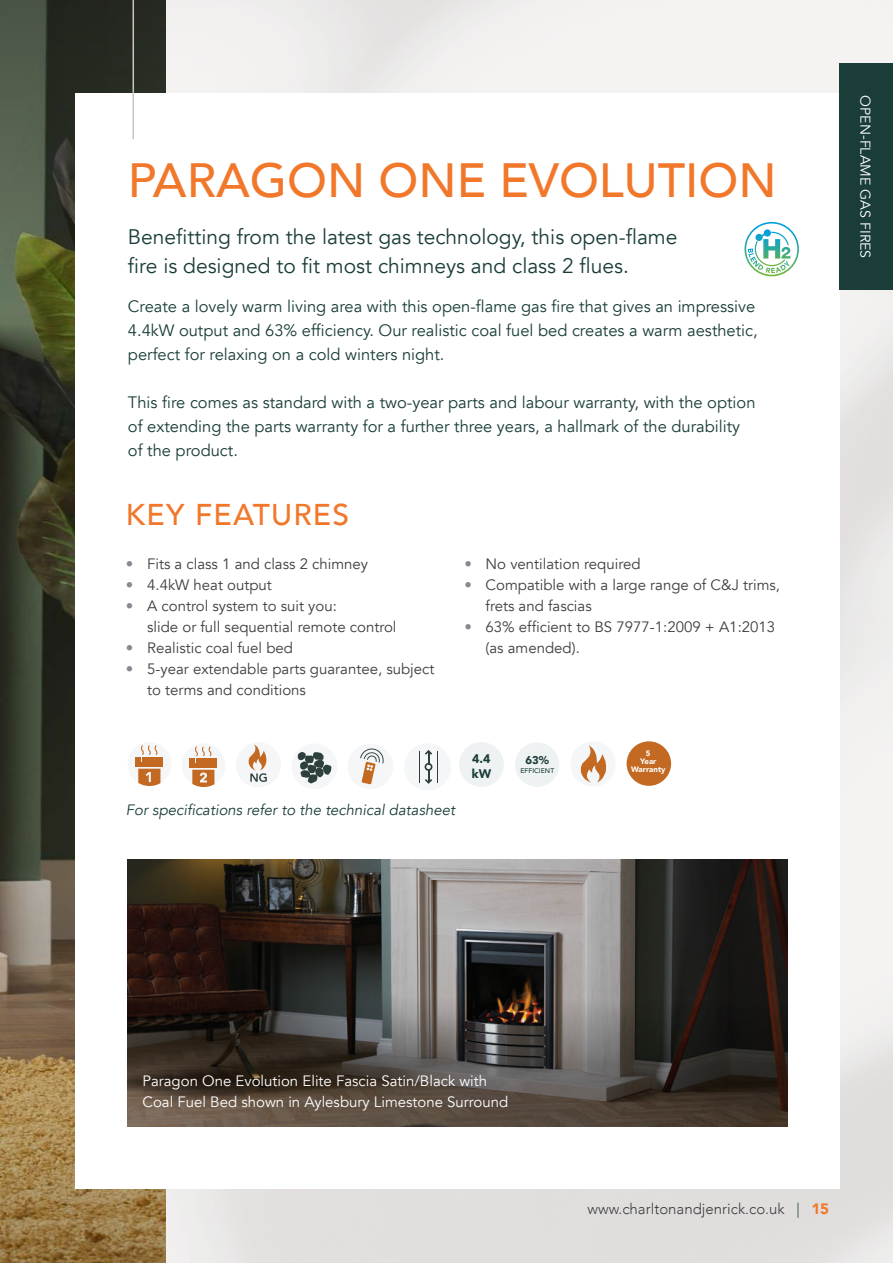
<style>
.page{position:relative;width:893px;height:1263px;background:#fff}
.page>*{position:absolute;margin:0;border:0;box-sizing:border-box;transform-origin:0 0}
.t1{font:500 48px "Avenir";color:#f1782b}
.t2{font:500 30px "Avenir";letter-spacing:.04em;color:#f1782b}
.t3{font:21px/28.5px "Avenir";color:#1a3d3a}
.t4{font:16.5px/24px "Avenir";color:#1a3d3a}
.t5{font:15px/21px "Avenir";color:#3e3e3f}
.t6{font:15px/21px "Avenir";color:#fff}
.t7{font:italic 15px "Avenir";color:#1a3d3a}
.t8{font:300 15px "Avenir";color:#3e3e3f}
.t9{font:14.25px "Avenir";color:#fff}
.t10{font:900 12.45px/15px "Avenir";color:#1a3d3a}
.t11{font:900 11.25px "Avenir";color:#1a3d3a}
.t12{font:900 7.8px/7.8px "Avenir";color:#fff;text-align:center}
.t13{font:500 6.75px "Avenir";color:#1a3d3a}
.s1{color:#868990}
.s2{color:#1a3d3a}
.s3{font-weight:900;color:#f1782b}
</style>
<div class="page">
<img style="left:166px;top:0;width:727px;height:1263px">
<img style="left:0;top:336px;width:75px;height:473px">
<svg style="left:0;top:0;width:166px;height:336px;background:#414834"></svg>
<svg style="left:0;top:809px;width:166px;height:454px;background:#87714c"></svg>
<div style="left:75px;top:94px;width:765px;height:1094px;background:#fff"></div>
<hr style="left:133px;top:0;width:1px;height:139px;background:#cdc4c0">
<img style="left:128px;top:859px;width:659px;height:115px">
<div style="left:128px;top:742px;width:43px;height:44px;background:#f4f6f8;border-radius:50%"></div>
<hr style="left:150px;top:763px;width:13px;height:4px;background:#c36922">
<hr style="left:135px;top:763px;width:14px;height:4px;background:#c36922">
<svg style="left:138px;top:769px;width:22px;height:17px"></svg>
<svg style="left:135px;top:745px;width:28px;height:17px"></svg>
<div style="left:182px;top:743px;width:43px;height:44px;background:#f4f6f8;border-radius:50%"></div>
<hr style="left:204px;top:764px;width:13px;height:4px;background:#c36922">
<hr style="left:190px;top:764px;width:13px;height:4px;background:#c36922">
<svg style="left:192px;top:770px;width:22px;height:17px"></svg>
<svg style="left:190px;top:746px;width:27px;height:17px"></svg>
<div style="left:236px;top:742px;width:45px;height:45px;background:#f4f6f8;border-radius:50%"></div>
<svg style="left:248px;top:745px;width:19px;height:37px"></svg>
<div style="left:570px;top:741px;width:46px;height:45px;background:#f4f6f8;border-radius:50%"></div>
<svg style="left:580px;top:745px;width:27px;height:37px"></svg>
<svg style="left:128px;top:974px;width:659px;height:152px;background:#453d37"></svg>
<div style="left:291px;top:743px;width:46px;height:46px;background:#f4f6f8;border-radius:50%"></div>
<svg style="left:298px;top:752px;width:33px;height:31px"></svg>
<div style="left:404px;top:743px;width:47px;height:47px;background:#f4f6f8;border-radius:50%"></div>
<svg style="left:425px;top:750px;width:7px;height:34px"></svg>
<hr style="left:420px;top:751px;width:1px;height:31px;background:#2e403d">
<hr style="left:437px;top:751px;width:1px;height:31px;background:#2e403d">
<div style="left:459px;top:742px;width:45px;height:45px;background:#eff2f3;border-radius:50%"></div>
<div style="left:515px;top:742px;width:44px;height:45px;background:#eff2f3;border-radius:50%"></div>
<div style="left:627px;top:741px;width:44px;height:45px;background:#c36922;border-radius:50%"></div>
<div style="left:348px;top:744px;width:45px;height:45px;background:#f4f6f8;border-radius:50%"></div>
<svg style="left:360px;top:748px;width:24px;height:36px"></svg>
<svg style="left:744px;top:222px;width:55px;height:54px"></svg>
<svg style="left:755px;top:229px;width:35px;height:37px"></svg>
<svg style="left:748px;top:249px;width:41px;height:24px"></svg>
<div style="left:840px;top:64px;width:53px;height:226px;background:#1a3d3a"></div>
<h1 class="t1" style="left:128px;top:139px;width:650px">PARAGON ONE EVOLUTION</h1>
<p class="t3" style="left:128px;top:223px;width:551px">Benefitting from the latest gas technology, this open-flame fi re is designed to fit most chimneys and class 2 flues.</p>
<p class="t4" style="left:128px;top:294px;width:631px">Create a lovely warm living area with this open-flame gas fi re that gives an impressive<br>4.4kW output and 63% efficiency. Our realistic coal fuel bed creates a warm aesthetic, perfect for relaxing on a cold winters night.</p>
<p class="t4" style="left:128px;top:390px;width:629px">This fi re comes as standard with a two-year parts and labour warranty, with the option of extending the parts warranty for a further three years, a hallmark of the durability of the product.</p>
<h2 class="t2" style="left:126px;top:489px;width:225px">KEY FEATURES</h2>
<p class="t5" style="left:126px;top:554px;width:244px"><span class="s1">•</span> Fits a class 1 and class 2 chimney</p>
<p class="t5" style="left:126px;top:575px;width:147px"><span class="s1">•</span> 4.4kW heat output</p>
<p class="t5" style="left:147px;top:596px;width:251px;text-indent:-21px"><span class="s1">•</span> A control system to suit you:<br>slide or full sequential remote control</p>
<p class="t5" style="left:126px;top:638px;width:169px"><span class="s1">•</span> Realistic coal fuel bed</p>
<p class="t5" style="left:147px;top:659px;width:289px;text-indent:-21px"><span class="s1">•</span> 5-year extendable parts guarantee, subject to terms and conditions</p>
<p class="t5" style="left:464px;top:554px;width:178px"><span class="s1">•</span> No ventilation required</p>
<p class="t5" style="left:486px;top:575px;width:296px;text-indent:-21px"><span class="s1">•</span> Compatible with a large range of C&amp;J trims, frets and fascias</p>
<p class="t5" style="left:486px;top:617px;width:291px;text-indent:-21px"><span class="s1">•</span> 63% efficient to BS 7977-1:2009 + A1:2013 (as amended).</p>
<p class="t7" style="left:126px;top:801px;width:331px">For specifications refer to the technical datasheet</p>
<p class="t10" style="left:472px;top:751px;width:21px">4.4 kW</p>
<p class="t11" style="left:526px;top:751px;width:25px">63%</p>
<p class="t13" style="left:520px;top:764px;width:35px">EFFICIENT</p>
<p class="t12" style="left:631px;top:749px;width:36px">5<br>Year<br>Warranty</p>
<p class="t9" style="left:874px;top:95px;width:165px;rotate:90deg">OPEN-FLAME GAS FIRES</p>
<p class="t6" style="left:142px;top:1070px;width:367px">Paragon One Evolution Elite Fascia Satin/Black with<br>Coal Fuel Bed shown in Aylesbury Limestone Surround</p>
<p class="t8" style="left:588px;top:1200px;width:243px">www.charltonandjenrick.co.uk <span class="s2">|</span> <span class="s3">15</span></p>
</div>
